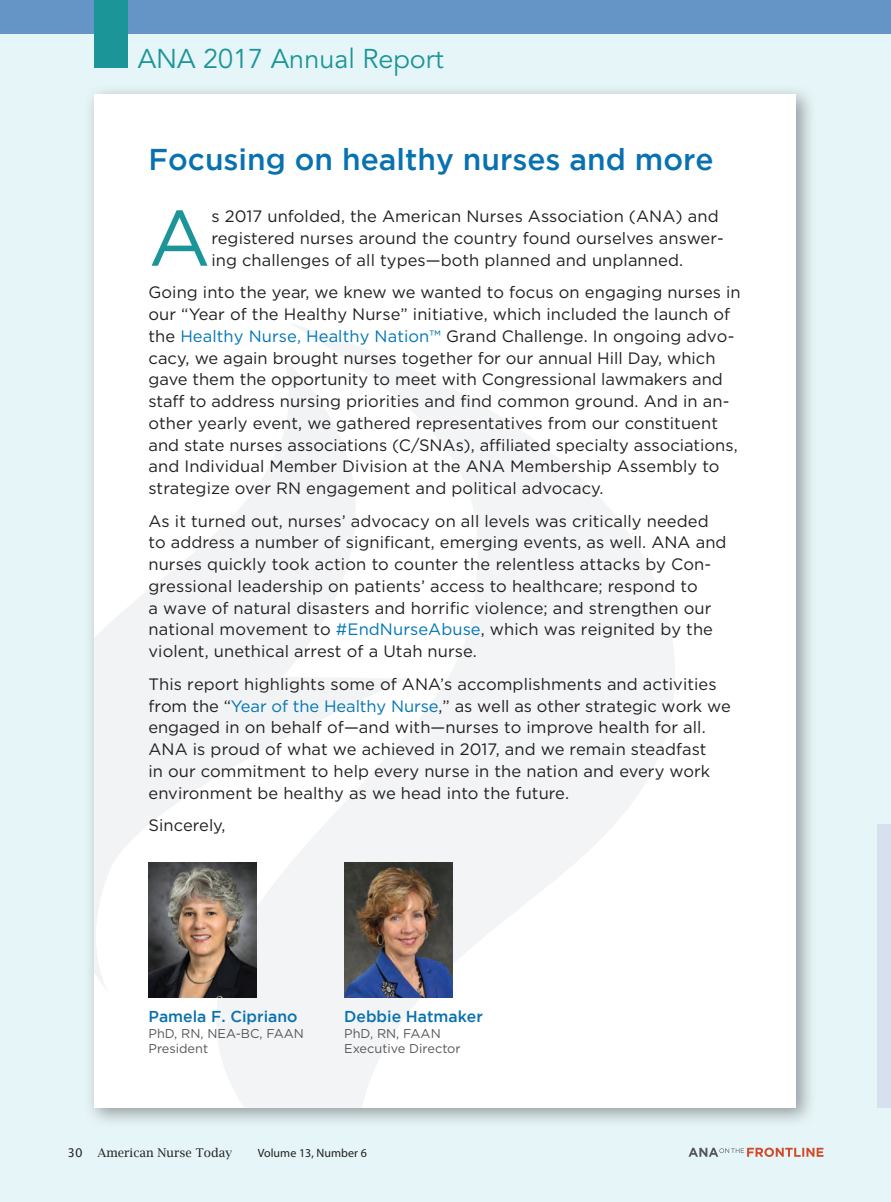
<style>
.page{position:relative;width:891px;height:1202px;background:#e6f5f7}
.page>*{position:absolute;margin:0;border:0;box-sizing:border-box;transform-origin:0 0}
.t1{font:78.6px "Gotham";color:#1c9599}
.t2{font:500 30px "Gotham";color:#0871b0}
.t3{font:27px "Avenir LT Std";color:#1c9599}
.t4{font:16.5px/21.8px "Gotham";letter-spacing:.005em;color:#231f20}
.t5{font:500 15.75px "Gotham";color:#0871b0}
.t6{font:12.75px/15.3px "Gotham";color:#55565a}
.t7{font:12px "Lucida Bright";letter-spacing:.005em;color:#231f20}
.t8{font:12px "Myriad Pro";letter-spacing:.005em;color:#231f20}
.s1{color:#0076b7}
.s2{font-family:"Lucida Grande"}
</style>
<div class="page">
<div style="left:0;top:0;width:891px;height:34px;background:#6594c6"></div>
<svg style="left:689px;top:1147px;width:135px;height:9px"></svg>
<div style="left:84px;top:84px;width:733px;height:1044px;background:#55565a;opacity:.55"></div>
<div style="left:94px;top:94px;width:702px;height:1014px;background:#fff"></div>
<svg style="left:196px;top:324px;width:479px;height:783px"></svg>
<svg style="left:94px;top:359px;width:321px;height:635px"></svg>
<img style="left:345px;top:862px;width:108px;height:135px">
<img style="left:149px;top:862px;width:107px;height:135px">
<div style="left:94px;top:0;width:34px;height:68px;background:#1c9599"></div>
<div style="left:878px;top:824px;width:13px;height:283px;background:#d6e0ef"></div>
<h3 class="t3" style="left:138px;top:43px;width:308px">ANA 2017 Annual Report</h3>
<h2 class="t2" style="left:148px;top:143px;width:567px">Focusing on healthy nurses and more</h2>
<h1 class="t1" style="left:148px;top:194px;width:64px">A</h1>
<p class="t4" style="left:211px;top:205px;width:514px">s 2017 unfolded, the American Nurses Association (ANA) and registered nurses around the country found ourselves answer&shy;ing challenges of all types—both planned and unplanned.</p>
<p class="t4" style="left:148px;top:281px;width:594px">Going into the year, we knew we wanted to focus on engaging nurses in our “Year of the Healthy Nurse” initiative, which included the launch of the <span class="s1">Healthy Nurse, Healthy Nation™</span> Grand Challenge. In ongoing advo&shy;cacy, we again brought nurses together for our annual Hill Day, which gave them the opportunity to meet with Congressional lawmakers and staff to address nursing priorities and find common ground. And in an&shy;other yearly event, we gathered representatives from our constituent and state nurses associations (C/SNAs), affiliated specialty associations, and Individual Member Division at the ANA Membership Assembly to strategize over RN engagement and political advocacy.</p>
<p class="t4" style="left:148px;top:509px;width:580px">As it turned out, nurses’ advocacy on all levels was critically needed to address a number of significant, emerging events, as well. ANA and nurses quickly took action to counter the relentless attacks by Con&shy;gressional leadership on patients’ access to healthcare; respond to<br>a wave of natural disasters and horrific violence; and strengthen our national movement to <span class="s1">#EndNurseAbuse</span>, which was reignited by the violent, unethical arrest of a Utah nurse.</p>
<p class="t4" style="left:148px;top:673px;width:584px">This report highlights some of ANA’s accomplishments and activities from the “<span class="s1">Year of the Healthy Nurse</span>,” as well as other strategic work we engaged in on behalf of—and with—nurses to improve health for all.<br>ANA is proud of what we achieved in 2017, and we remain steadfast<br>in our commitment to help every nurse in the nation and every work environment be healthy as we head into the future.</p>
<p class="t4" style="left:148px;top:814px;width:79px">Sincerely,</p>
<p class="t5" style="left:148px;top:1007px;width:151px">Pamela F. Cipriano</p>
<p class="t6" style="left:148px;top:1025px;width:157px">PhD, RN, NEA-BC, FAAN<br>President</p>
<p class="t5" style="left:344px;top:1007px;width:140px">Debbie Hatmaker</p>
<p class="t6" style="left:344px;top:1025px;width:118px">PhD, RN, FAAN<br>Executive Director</p>
<p class="t7" style="left:68px;top:1145px;width:166px"><span class="s2">30</span> American Nurse Today</p>
<p class="t8" style="left:258px;top:1145px;width:111px">Volume 13, Number 6</p>
</div>
